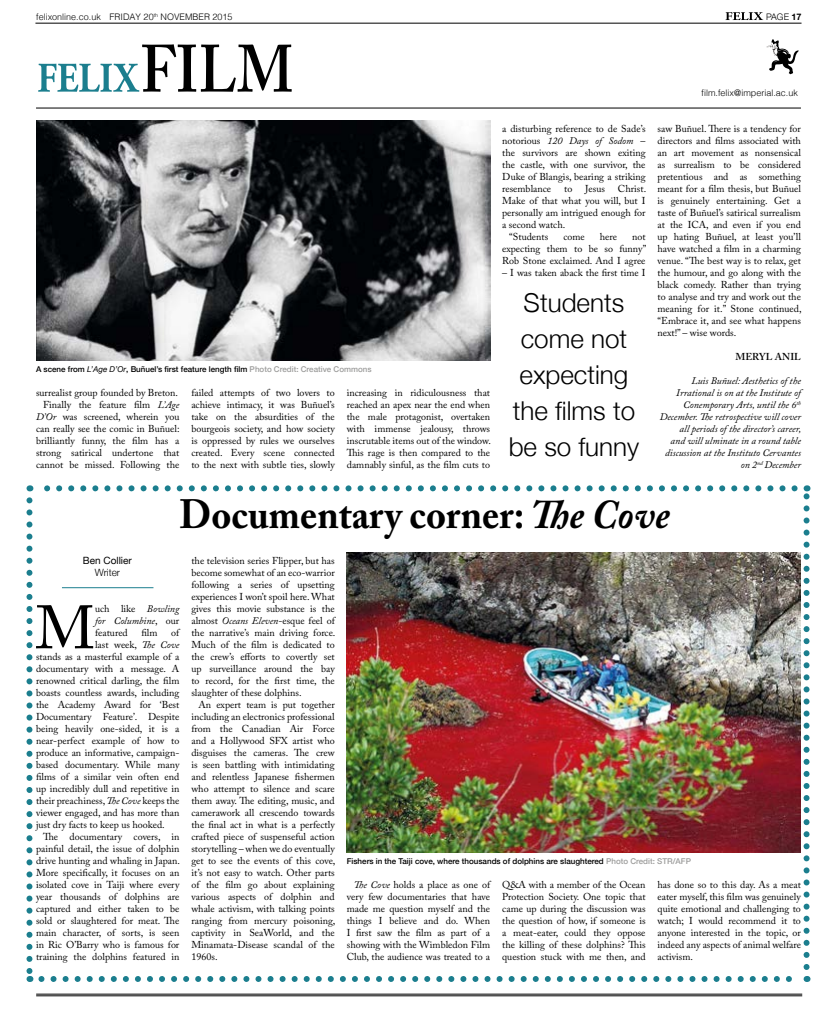
<style>
.page{position:relative;width:837px;height:1018px;background:#fff}
.page>*{position:absolute;margin:0;border:0;box-sizing:border-box;transform-origin:0 0}
.t1{font:600 66.1px "Adobe Caslon Pro";color:#000;scale:.86 1}
.t2{font:60.6px "Adobe Caslon Pro";color:#000}
.t3{font:700 40.7px "Adobe Caslon Pro";color:#000;scale:.93 1}
.t4{font:300 26px/36px "Helvetica Neue";color:#000;text-align:center}
.t5{font:10px/12px "Adobe Caslon Pro";color:#000;text-align:justify}
.t6{font:italic 10px/12px "Adobe Caslon Pro";color:#000;text-align:right}
.t7{font:10px "Helvetica Neue";color:#000}
.t8{font:600 10px "Adobe Caslon Pro";color:#000}
.t9{font:300 10px "Helvetica Neue";color:#000}
.t10{font:300 9px "Helvetica";color:#000}
.t11{font:300 9px "Helvetica Neue";color:#000}
.t12{font:500 8px "Helvetica Neue";color:#000}
.s1{font-weight:400;font-style:italic}
.s2{color:#9d9d9c}
.s3{font-style:italic}
.s4{font-weight:700}
</style>
<div class="page">
<hr style="left:35px;top:23px;width:766px;height:1px;background:#000">
<svg style="left:725px;top:12px;width:38px;height:8px"></svg>
<hr style="left:36px;top:994px;width:765px;height:1px;background:#000">
<hr style="left:36px;top:995px;width:765px;height:1px;background:#000">
<hr style="left:36px;top:108px;width:764px;height:1px;background:#000">
<svg style="left:766px;top:39px;width:32px;height:35px"></svg>
<svg style="left:38px;top:64px;width:101px;height:28px"></svg>
<svg style="left:41px;top:976px;width:751px;height:6px"></svg>
<svg style="left:26px;top:500px;width:6px;height:482px"></svg>
<svg style="left:803px;top:485px;width:6px;height:482px"></svg>
<svg style="left:29px;top:485px;width:765px;height:6px"></svg>
<hr style="left:62px;top:587px;width:91px;height:1px;background:#1b7e8e">
<img style="left:346px;top:552px;width:454px;height:300px">
<img style="left:36px;top:120px;width:454px;height:240px">
<p class="t10" style="left:36px;top:9px;width:198px">felixonline.co.uk FRIDAY 20<sup>th</sup> NOVEMBER 2015</p>
<h1 class="t1" style="left:140px;top:30px;width:180px">FILM</h1>
<p class="t12" style="left:36px;top:363px;width:337px">A scene from <span class="s1">L’Age D’Or</span>, Buñuel’s first feature length film <span class="s2">Photo Credit: Creative Commons</span></p>
<p class="t5" style="left:36px;top:387px;width:145px;text-align:right">surrealist group founded by Breton.<br>Finally the feature film <span class="s3">L’Age<br>D’Or</span> was screened, wherein you can really see the comic in Buñuel: brilliantly funny, the film has a strong satirical undertone that cannot be missed. Following the</p>
<p class="t5" style="left:191px;top:387px;width:145px">failed attempts of two lovers to achieve intimacy, it was Buñuel’s take on the absurdities of the bourgeois society, and how society is oppressed by rules we ourselves created. Every scene connected to the next with subtle ties, slowly</p>
<p class="t5" style="left:346px;top:387px;width:145px">increasing in ridiculousness that reached an apex near the end when the male protagonist, overtaken with immense jealousy, throws inscrutable items out of the window.<br>This rage is then compared to the damnably sinful, as the film cuts to</p>
<p class="t11" style="left:766px;top:9px;width:37px">PAGE <span class="s4">17</span></p>
<p class="t5" style="left:502px;top:123px;width:145px">a disturbing reference to de Sade’s notorious <span class="s3">120 Days of Sodom</span> – the survivors are shown exiting the castle, with one survivor, the Duke of Blangis, bearing a striking resemblance</p>
<p class="t5" style="left:564px;top:183px;width:10px">to</p>
<p class="t5" style="left:585px;top:183px;width:21px">Jesus</p>
<p class="t5" style="left:617px;top:183px;width:30px">Christ.</p>
<p class="t5" style="left:502px;top:195px;width:145px">Make of that what you will, but I</p>
<p class="t5" style="left:502px;top:207px;width:145px">personally am intrigued enough for</p>
<p class="t5" style="left:502px;top:219px;width:65px">a second watch.</p>
<p class="t5" style="left:509px;top:231px;width:41px">“Students</p>
<p class="t5" style="left:563px;top:231px;width:23px">come</p>
<p class="t5" style="left:599px;top:231px;width:19px">here</p>
<p class="t5" style="left:502px;top:231px;width:146px;text-indent:130px">not expecting them to be so funny” Rob Stone exclaimed. And I agree</p>
<p class="t5" style="left:502px;top:267px;width:145px">– I was taken aback the first time I</p>
<h3 class="t4" style="left:508px;top:283px;width:132px">Students come not expecting the films to be so funny</h3>
<p class="t10" style="left:701px;top:85px;width:98px">film.felix@imperial.ac.uk</p>
<p class="t5" style="left:657px;top:123px;width:145px">saw Buñuel. There is a tendency for directors and films associated with an art movement as nonsensical as surrealism to be considered pretentious and as something meant for a film thesis, but Buñuel is genuinely entertaining. Get a taste of Buñuel’s satirical surrealism at the ICA, and even if you end up hating Buñuel, at least you’ll have watched a film in a charming venue. “The best way is to relax, get the humour, and go along with the black comedy. Rather than trying to analyse and try and work out the meaning for it.” Stone continued, “Embrace it, and see what happens next!” – wise words.</p>
<p class="t8" style="left:735px;top:351px;width:67px">MERYL ANIL</p>
<p class="t6" style="left:659px;top:375px;width:143px">Luis Buñuel: Aesthetics of the<br>Irrational is on at the Institute of<br>Conemporary Arts, until the 6<sup>th<br></sup>December. The retrospective will cover all periods of the director’s career,<br>and will ulminate in a round table discussion at the Instituto Cervantes on 2<sup>nd</sup> December</p>
<h3 class="t3" style="left:179px;top:490px;width:528px">Documentary corner: <span class="s3">The Cove</span></h3>
<p class="t7" style="left:83px;top:553px;width:50px">Ben Collier</p>
<p class="t9" style="left:95px;top:564px;width:27px">Writer</p>
<h2 class="t2" style="left:36px;top:592px;width:61px">M</h2>
<p class="t5" style="left:95px;top:603px;width:86px">uch like <span class="s3">Bowling for Columbine</span>, our featured</p>
<p class="t5" style="left:141px;top:627px;width:18px">film</p>
<p class="t5" style="left:171px;top:627px;width:10px">of</p>
<p class="t5" style="left:95px;top:639px;width:86px">last week, <span class="s3">The Cove</span></p>
<p class="t5" style="left:36px;top:651px;width:145px">stands as a masterful example of a</p>
<p class="t5" style="left:36px;top:663px;width:145px">documentary with a message. A</p>
<p class="t5" style="left:36px;top:675px;width:145px">renowned critical darling, the film</p>
<p class="t5" style="left:36px;top:687px;width:145px">boasts countless awards, including</p>
<p class="t5" style="left:36px;top:699px;width:145px">the Academy Award for ‘Best</p>
<p class="t5" style="left:36px;top:711px;width:145px">Documentary Feature’. Despite</p>
<p class="t5" style="left:36px;top:723px;width:145px">being heavily one-sided, it is a</p>
<p class="t5" style="left:36px;top:735px;width:145px">near-perfect example of how to</p>
<p class="t5" style="left:36px;top:747px;width:145px">produce an informative, campaign-</p>
<p class="t5" style="left:36px;top:759px;width:145px">based documentary. While many</p>
<p class="t5" style="left:36px;top:771px;width:145px">films of a similar vein often end</p>
<p class="t5" style="left:36px;top:783px;width:145px">up incredibly dull and repetitive in</p>
<p class="t5" style="left:36px;top:795px;width:145px">their preachiness, <span class="s3">The Cove</span> keeps the</p>
<p class="t5" style="left:36px;top:807px;width:145px">viewer engaged, and has more than</p>
<p class="t5" style="left:36px;top:819px;width:130px">just dry facts to keep us hooked.</p>
<p class="t5" style="left:43px;top:831px;width:138px">The documentary covers, in</p>
<p class="t5" style="left:36px;top:843px;width:145px">painful detail, the issue of dolphin</p>
<p class="t5" style="left:36px;top:855px;width:145px">drive hunting and whaling in Japan.</p>
<p class="t5" style="left:36px;top:867px;width:145px">More specifically, it focuses on an</p>
<p class="t5" style="left:36px;top:879px;width:145px">isolated cove in Taiji where every</p>
<p class="t5" style="left:36px;top:891px;width:145px">year thousands of dolphins are</p>
<p class="t5" style="left:36px;top:903px;width:145px">captured and either taken to be</p>
<p class="t5" style="left:36px;top:915px;width:145px">sold or slaughtered for meat. The</p>
<p class="t5" style="left:36px;top:927px;width:145px">main character, of sorts, is seen</p>
<p class="t5" style="left:36px;top:939px;width:145px">in Ric O’Barry who is famous for</p>
<p class="t5" style="left:36px;top:951px;width:145px">training the dolphins featured in</p>
<p class="t5" style="left:191px;top:555px;width:145px">the television series Flipper, but has become somewhat of an eco-warrior following a series of upsetting experiences I won’t spoil here. What gives this movie substance is the almost <span class="s3">Oceans Eleven</span>-esque feel of the narrative’s main driving force.<br>Much of the film is dedicated to the crew’s efforts to covertly set up surveillance around the bay to record, for the first time, the slaughter of these dolphins.</p>
<p class="t5" style="left:191px;top:699px;width:145px;text-indent:7px">An expert team is put together including an electronics professional from the Canadian Air Force and a Hollywood SFX artist who disguises the cameras. The crew is seen battling with intimidating and relentless Japanese fishermen who attempt to silence and scare them away. The editing, music, and camerawork all crescendo towards the final act in what is a perfectly crafted piece of suspenseful action storytelling – when we do eventually get to see the events of this cove, it’s not easy to watch. Other parts of the film go about explaining various aspects of dolphin and whale activism, with talking points ranging from mercury poisoning, captivity in SeaWorld, and the Minamata-Disease scandal of the 1960s.</p>
<p class="t12" style="left:346px;top:855px;width:345px">Fishers in the Taiji cove, where thousands of dolphins are slaughtered <span class="s2">Photo Credit: STR/AFP</span></p>
<p class="t5" style="left:346px;top:879px;width:145px;text-indent:7px"><span class="s3">The Cove</span> holds a place as one of very few documentaries that have made me question myself and the things I believe and do. When I first saw the film as part of a showing with the Wimbledon Film Club, the audience was treated to a</p>
<p class="t5" style="left:502px;top:879px;width:145px">Q&amp;A with a member of the Ocean Protection Society. One topic that came up during the discussion was the question of how, if someone is a meat-eater, could they oppose the killing of these dolphins? This question stuck with me then, and</p>
<p class="t5" style="left:657px;top:879px;width:145px">has done so to this day. As a meat eater myself, this film was genuinely quite emotional and challenging to watch; I would recommend it to anyone interested in the topic, or indeed any aspects of animal welfare activism.</p>
</div>
